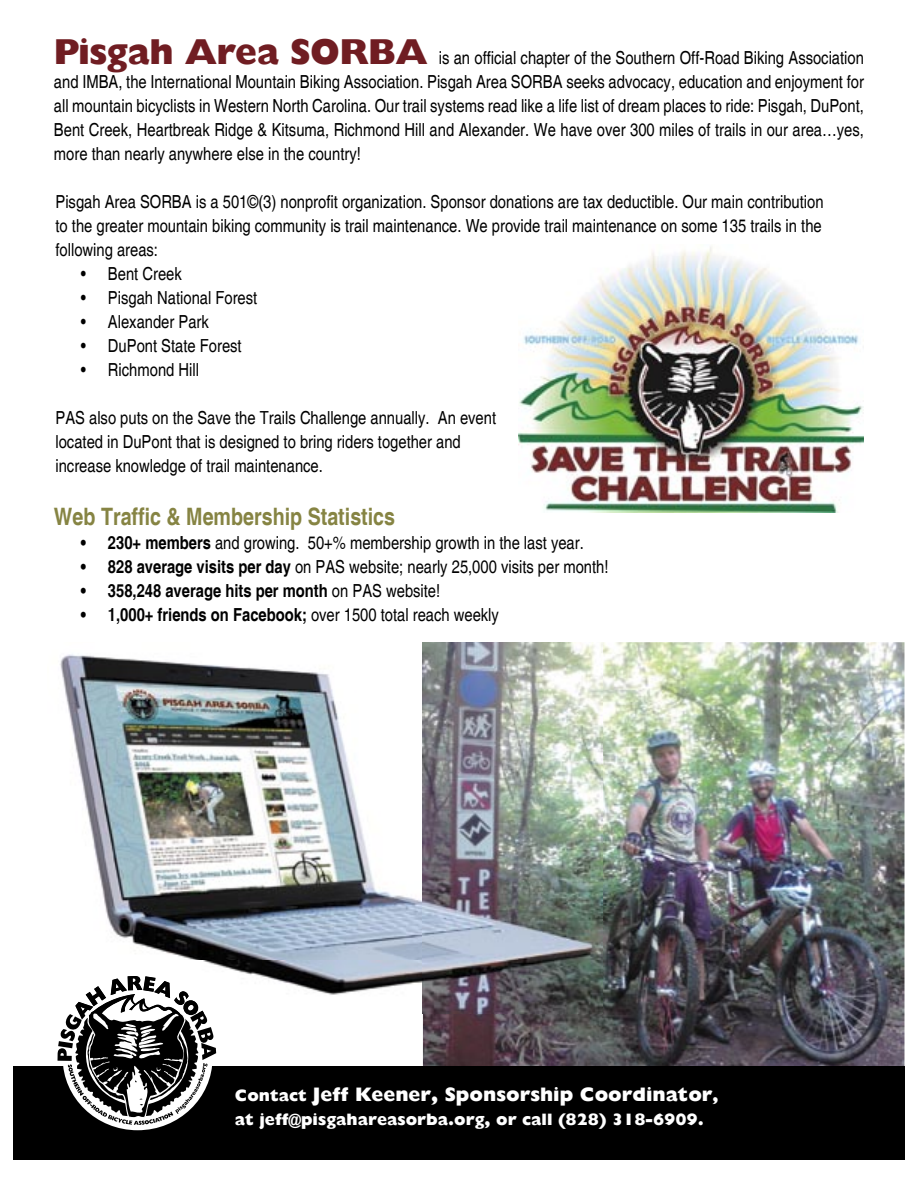
<style>
.page{position:relative;width:918px;height:1188px;background:#fff}
.page>*{position:absolute;margin:0;border:0;box-sizing:border-box;transform-origin:0 0}
.t1{font:700 condensed 24px "Helvetica";color:#868443}
.t2{font:800 19.5px "Gill Sans";color:#fff}
.t3{font:condensed 18px/24px "Helvetica";color:#000;text-align:justify}
.t4{font:700 condensed 18px "Helvetica";color:#000}
.t5{font:800 16.5px "Gill Sans";color:#fff}
.s1{font-family:"Gill Sans";font-weight:800;font-stretch:normal;font-size:36px;color:#701d22}
.s2{font-weight:700}
.s3{font-weight:400}
.s4{font-size:16.5px}
</style>
<div class="page">
<img style="left:423px;top:642px;width:481px;height:424px">
<div style="left:14px;top:1066px;width:890px;height:94px;background:#000"></div>
<img style="left:519px;top:247px;width:345px;height:265px">
<img style="left:60px;top:642px;width:543px;height:372px">
<svg style="left:58px;top:976px;width:158px;height:149px"></svg>
<p class="t3" style="left:54px;top:46px;width:812px"><span class="s1">Pisgah Area SORBA</span> is an official chapter of the Southern Off-Road Biking Association and IMBA, the International Mountain Biking Association. Pisgah Area SORBA seeks advocacy, education and enjoyment for all mountain bicyclists in Western North Carolina. Our trail systems read like a life list of dream places to ride: Pisgah, DuPont, Bent Creek, Heartbreak Ridge &amp; Kitsuma, Richmond Hill and Alexander. We have over 300 miles of trails in our area…yes, more than nearly anywhere else in the country!</p>
<p class="t3" style="left:55px;top:190px;width:770px">Pisgah Area SORBA is a 501©(3) nonprofit organization. Sponsor donations are tax deductible. Our main contribution to the greater mountain biking community is trail maintenance. We provide trail maintenance on some 135 trails in the following areas:</p>
<p class="t3" style="left:81px;top:262px;width:102px">• Bent Creek</p>
<p class="t3" style="left:81px;top:286px;width:178px">• Pisgah National Forest</p>
<p class="t3" style="left:81px;top:310px;width:129px">• Alexander Park</p>
<p class="t3" style="left:81px;top:334px;width:162px">• DuPont State Forest</p>
<p class="t3" style="left:81px;top:358px;width:120px">• Richmond Hill</p>
<p class="t3" style="left:55px;top:406px;width:442px;text-align:left">PAS also puts on the Save the Trails Challenge annually. An event located in DuPont that is designed to bring riders together and increase knowledge of trail maintenance.</p>
<h1 class="t1" style="left:54px;top:502px;width:343px">Web Traffic &amp; Membership Statistics</h1>
<p class="t3" style="left:81px;top:531px;width:504px"><span class="s2">• 230+ members</span> and growing. 50+% membership growth in the last year.</p>
<p class="t3" style="left:81px;top:555px;width:529px"><span class="s2">• 828 average visits per day</span> on PAS website; nearly 25,000 visits per month!</p>
<p class="t4" style="left:81px;top:580px;width:361px">• 358,248 average hits per month <span class="s3">on PAS website!</span></p>
<p class="t4" style="left:81px;top:604px;width:419px">• 1,000+ friends on Facebook; <span class="s3">over 1500 total reach weekly</span></p>
<p class="t2" style="left:235px;top:1083px;width:485px"><span class="s4">Contact</span> Jeff Keener, Sponsorship Coordinator<span class="s4">,</span></p>
<p class="t5" style="left:235px;top:1110px;width:470px">at jeff@pisgahareasorba.org, or call (828) 318-6909.</p>
</div>
